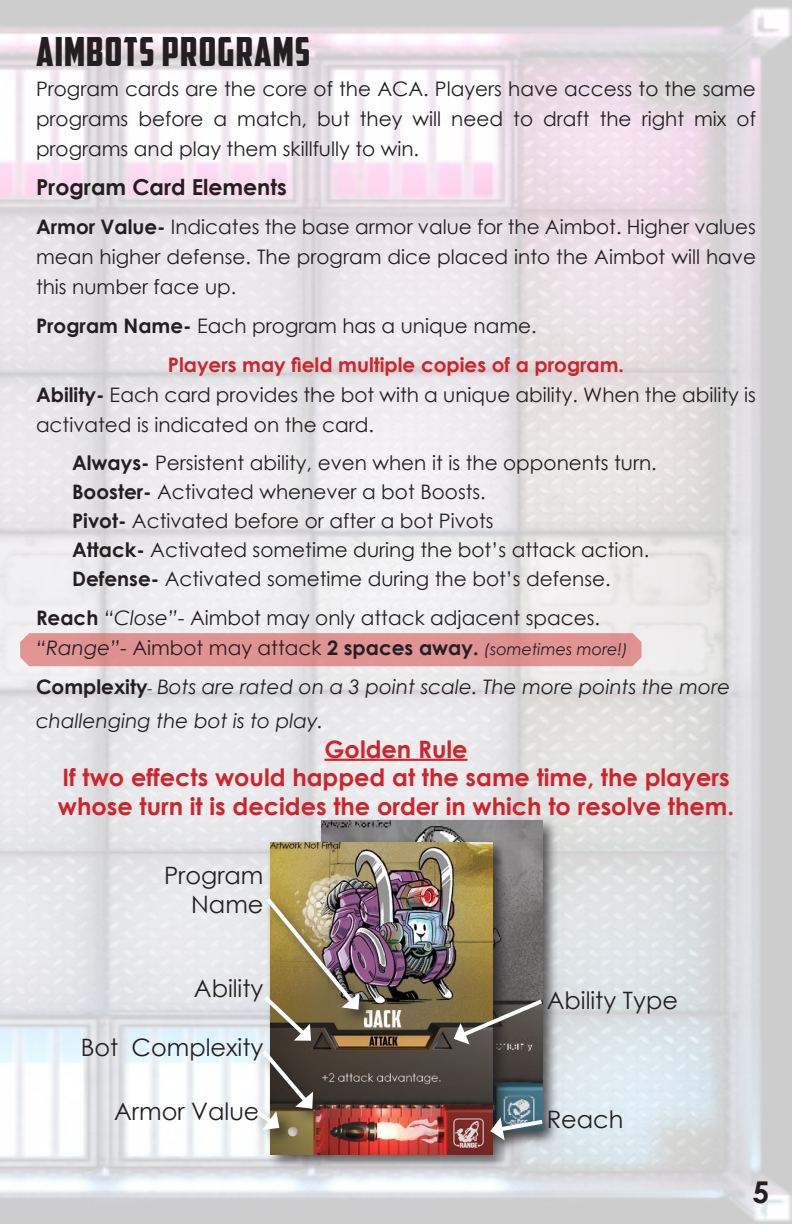
<style>
.page{position:relative;width:792px;height:1224px;background:#fff}
.page>*{position:absolute;margin:0;border:0;box-sizing:border-box;transform-origin:0 0}
.t1{font:40px "American Captain";letter-spacing:.03em;color:#231f20}
.t2{font:700 30px "Century Gothic";color:#231f20}
.t3{font:700 24px/28.8px "Century Gothic";color:#d1232a}
.t4{font:24px "Century Gothic";color:#231f20}
.t5{font:700 22px "Century Gothic";color:#231f20}
.t6{font:20px/30px "Century Gothic";color:#231f20;text-align:justify}
.t7{font:italic 20px/34px "Century Gothic";color:#231f20}
.t8{font:700 20px "Century Gothic";color:#d1232a}
.s1{font-weight:700}
.s2{font-style:italic}
.s3{font-style:italic;font-size:16px}
.s4{font-weight:700;font-style:normal}
.s5{font-size:16px}
</style>
<div class="page">
<div style="left:317px;top:816px;width:243px;height:331px;background:#231f20;opacity:.75"></div>
<img style="left:322px;top:821px;width:221px;height:294px">
<div style="left:266px;top:838px;width:245px;height:333px;background:#231f20;opacity:.75"></div>
<img style="left:270px;top:842px;width:223px;height:312px">
<div style="left:20px;top:633px;width:622px;height:33px;background:#e09393"></div>
<div style="left:253px;top:1107px;width:43px;height:40px;background:#231f20;opacity:.75"></div>
<svg style="left:454px;top:996px;width:93px;height:49px;background:#6f6658"></svg>
<div style="left:487px;top:1115px;width:72px;height:41px;background:#231f20;opacity:.75"></div>
<svg style="left:490px;top:1117px;width:57px;height:23px"></svg>
<div style="left:263px;top:895px;width:113px;height:132px;background:#231f20;opacity:.75"></div>
<img style="left:252px;top:894px;width:107px;height:236px">
<hr style="left:324px;top:759px;width:144px;height:2px;background:#d1232a">
<p class="t1" style="left:36px;top:28px;width:276px">AIMBOTS PROGRAMS</p>
<p class="t6" style="left:36px;top:73px;width:722px">Program cards are the core of the ACA. Players have access to the same programs before a match, but they will need to draft the right mix of programs and play them skillfully to win.</p>
<p class="t5" style="left:36px;top:170px;width:252px">Program Card Elements</p>
<p class="t6" style="left:36px;top:211px;width:722px"><span class="s1">Armor Value-</span> Indicates the base armor value for the Aimbot. Higher values mean higher defense. The program dice placed into the Aimbot will have this number face up.</p>
<p class="t6" style="left:36px;top:310px;width:502px"><span class="s1">Program Name-</span> Each program has a unique name.</p>
<p class="t8" style="left:168px;top:350px;width:458px">Players may field multiple copies of a program.</p>
<p class="t6" style="left:36px;top:379px;width:721px"><span class="s1">Ability-</span> Each card provides the bot with a unique ability. When the ability is activated is indicated on the card.</p>
<p class="t6" style="left:72px;top:447px;width:586px"><span class="s1">Always-</span> Persistent ability, even when it is the opponents turn.</p>
<p class="t6" style="left:72px;top:476px;width:415px"><span class="s1">Booster-</span> Activated whenever a bot Boosts.</p>
<p class="t6" style="left:72px;top:505px;width:423px"><span class="s1">Pivot-</span> Activated before or after a bot Pivots</p>
<p class="t6" style="left:72px;top:534px;width:579px"><span class="s1">Attack-</span> Activated sometime during the bot’s attack action.</p>
<p class="t6" style="left:72px;top:563px;width:540px"><span class="s1">Defense-</span> Activated sometime during the bot’s defense.</p>
<p class="t6" style="left:36px;top:602px;width:594px"><span class="s1">Reach</span> <span class="s2">“Close”</span>- Aimbot may only attack adjacent spaces. <span class="s2">“Range”</span>- Aimbot may attack <span class="s1">2 spaces away.</span> <span class="s3">(sometimes more!)</span></p>
<p class="t7" style="left:36px;top:669px;width:696px"><span class="s4">Complexity</span><span class="s5">-</span> Bots are rated on a 3 point scale. The more points the more challenging the bot is to play.</p>
<p class="t3" style="left:324px;top:733px;width:145px">Golden Rule</p>
<p class="t3" style="left:58px;top:762px;width:678px">If two effects would happed at the same time, the players whose turn it is decides the order in which to resolve them.</p>
<p class="t4" style="left:164px;top:859px;width:101px">Program</p>
<p class="t4" style="left:191px;top:887px;width:74px">Name</p>
<p class="t4" style="left:194px;top:971px;width:71px">Ability</p>
<p class="t4" style="left:81px;top:1031px;width:184px">Bot Complexity</p>
<p class="t4" style="left:114px;top:1094px;width:147px">Armor Value</p>
<p class="t4" style="left:547px;top:984px;width:133px">Ability Type</p>
<p class="t4" style="left:547px;top:1103px;width:78px">Reach</p>
<h2 class="t2" style="left:753px;top:1170px;width:18px">5</h2>
</div>
